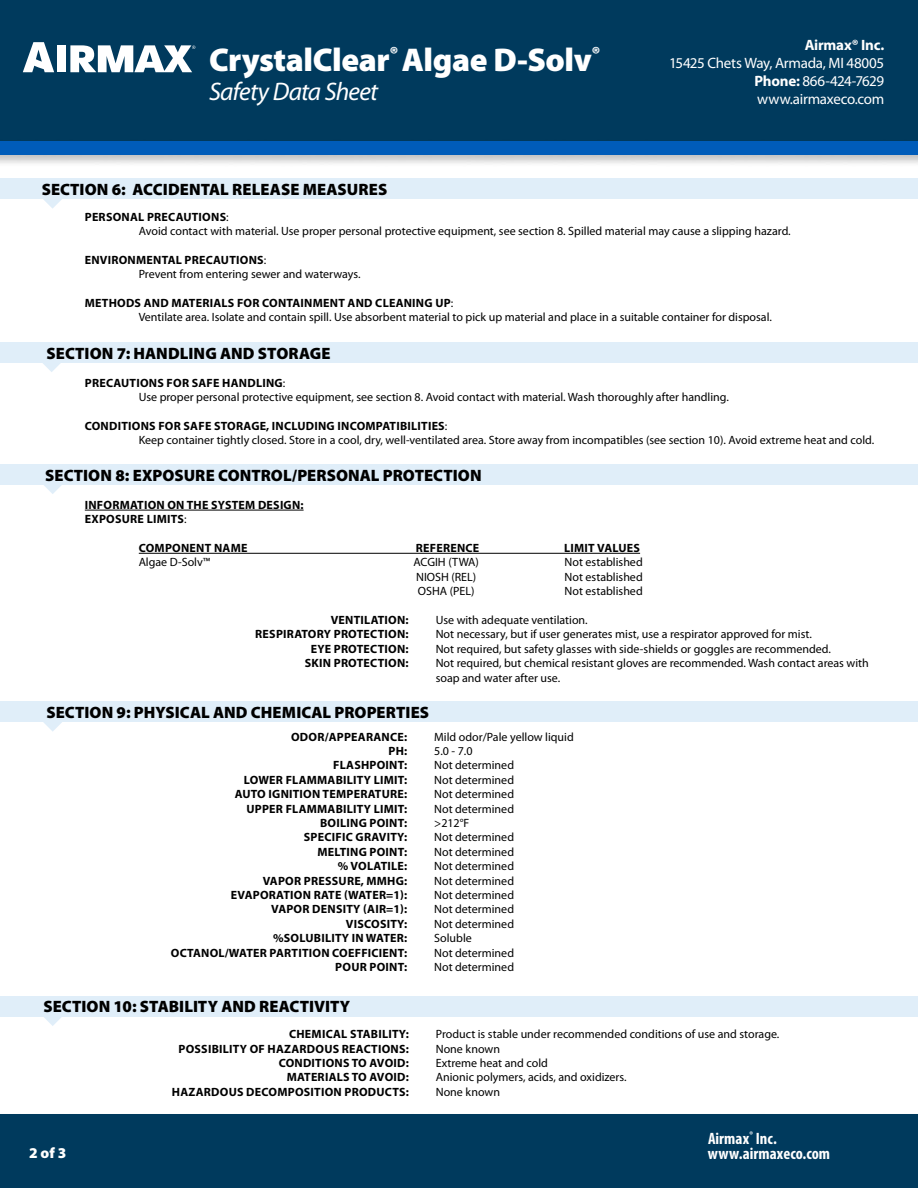
<style>
.page{position:relative;width:918px;height:1188px;background:#fff}
.page>*{position:absolute;margin:0;border:0;box-sizing:border-box;transform-origin:0 0}
.t1{font:900 33px "Myriad Pro";letter-spacing:-.015em;color:#fff}
.t2{font:italic 25.5px "Myriad Pro";letter-spacing:-.03em;color:#fff}
.t3{font:900 16.5px "Myriad Pro";letter-spacing:.005em;color:#000}
.t4{font:700 condensed 16.5px/15px "Myriad Pro";letter-spacing:.005em;color:#fff}
.t5{font:15px/18px "Myriad Pro";letter-spacing:-.02em;color:#fff;text-align:justify}
.t6{font:700 15px "Myriad Pro";letter-spacing:-.015em;color:#fff}
.t7{font:900 15px "Myriad Pro";color:#fff}
.t8{font:12px/14.4px "Myriad Pro";color:#000}
.t9{font:700 12px/14.4px "Myriad Pro";letter-spacing:.02em;color:#000}
.s1{font-weight:700}
.s2{font-weight:400}
</style>
<div class="page">
<div style="left:0;top:0;width:918px;height:155px;background:#003a5d"></div>
<div style="left:0;top:139px;width:918px;height:28px;background:#000;opacity:.25"></div>
<div style="left:0;top:141px;width:918px;height:14px;background:#005cb9"></div>
<div style="left:0;top:1114px;width:918px;height:74px;background:#003a5d"></div>
<svg style="left:23px;top:42px;width:31px;height:30px"></svg>
<div style="left:57px;top:45px;width:9px;height:27px;background:#fff"></div>
<svg style="left:70px;top:45px;width:125px;height:27px"></svg>
<div style="left:0;top:178px;width:918px;height:21px;background:#e0eef9"></div>
<svg style="left:43px;top:199px;width:19px;height:10px"></svg>
<div style="left:0;top:342px;width:918px;height:21px;background:#e0eef9"></div>
<svg style="left:43px;top:363px;width:18px;height:9px"></svg>
<div style="left:0;top:464px;width:918px;height:21px;background:#e0eef9"></div>
<svg style="left:44px;top:485px;width:18px;height:9px"></svg>
<hr style="left:85px;top:510px;width:219px;height:1px;background:#000">
<hr style="left:139px;top:553px;width:501px;height:1px;background:#000">
<div style="left:0;top:701px;width:918px;height:21px;background:#e0eef9"></div>
<svg style="left:43px;top:722px;width:19px;height:10px"></svg>
<div style="left:0;top:996px;width:918px;height:21px;background:#e0eef9"></div>
<svg style="left:44px;top:1017px;width:18px;height:9px"></svg>
<h1 class="t1" style="left:209px;top:38px;width:393px">CrystalClear<sup>®</sup> Algae D-Solv<sup>®</sup></h1>
<h2 class="t2" style="left:209px;top:75px;width:170px">Safety Data Sheet</h2>
<p class="t6" style="left:805px;top:35px;width:81px">Airmax® Inc.</p>
<p class="t5" style="left:755px;top:54px;width:131px;text-indent:-85px">15425 Chets Way, Armada, MI 48005<br><span class="s1">Phone:</span> 866-424-7629 www.airmaxeco.com</p>
<h3 class="t3" style="left:42px;top:178px;width:347px">SECTION 6: ACCIDENTAL RELEASE MEASURES</h3>
<p class="t8" style="left:139px;top:209px;width:654px;text-indent:-54px"><span class="s1">PERSONAL PRECAUTIONS</span>:<br>Avoid contact with material. Use proper personal protective equipment, see section 8. Spilled material may cause a slipping hazard.</p>
<p class="t8" style="left:139px;top:252px;width:223px;text-indent:-54px"><span class="s1">ENVIRONMENTAL PRECAUTIONS</span>:<br>Prevent from entering sewer and waterways.</p>
<p class="t8" style="left:139px;top:296px;width:635px;text-indent:-54px"><span class="s1">METHODS AND MATERIALS FOR CONTAINMENT AND CLEANING UP</span>:<br>Ventilate area. Isolate and contain spill. Use absorbent material to pick up material and place in a suitable container for disposal.</p>
<h3 class="t3" style="left:47px;top:342px;width:285px">SECTION 7: HANDLING AND STORAGE</h3>
<p class="t8" style="left:139px;top:375px;width:592px;text-indent:-54px"><span class="s1">PRECAUTIONS FOR SAFE HANDLING</span>:<br>Use proper personal protective equipment, see section 8. Avoid contact with material. Wash thoroughly after handling.</p>
<p class="t8" style="left:139px;top:419px;width:737px;text-indent:-54px"><span class="s1">CONDITIONS FOR SAFE STORAGE, INCLUDING INCOMPATIBILITIES</span>:<br>Keep container tightly closed. Store in a cool, dry, well-ventilated area. Store away from incompatibles (see section 10). Avoid extreme heat and cold.</p>
<h3 class="t3" style="left:45px;top:464px;width:438px">SECTION 8: EXPOSURE CONTROL/PERSONAL PROTECTION</h3>
<p class="t9" style="left:85px;top:497px;width:220px">INFORMATION ON THE SYSTEM DESIGN:<br>EXPOSURE LIMITS<span class="s2">:</span></p>
<p class="t9" style="left:139px;top:540px;width:110px">COMPONENT NAME</p>
<p class="t9" style="left:416px;top:540px;width:65px">REFERENCE</p>
<p class="t9" style="left:564px;top:540px;width:77px">LIMIT VALUES</p>
<p class="t8" style="left:139px;top:555px;width:73px">Algae D-Solv™</p>
<p class="t8" style="left:413px;top:555px;width:67px">ACGIH (TWA)</p>
<p class="t8" style="left:565px;top:555px;width:80px">Not established</p>
<p class="t8" style="left:416px;top:569px;width:62px">NIOSH (REL)</p>
<p class="t8" style="left:565px;top:569px;width:80px">Not established</p>
<p class="t8" style="left:418px;top:584px;width:58px">OSHA (PEL)</p>
<p class="t8" style="left:565px;top:584px;width:80px">Not established</p>
<p class="t9" style="left:331px;top:612px;width:79px">VENTILATION:</p>
<p class="t8" style="left:436px;top:613px;width:154px">Use with adequate ventilation.</p>
<p class="t9" style="left:255px;top:627px;width:155px">RESPIRATORY PROTECTION:</p>
<p class="t8" style="left:436px;top:627px;width:378px">Not necessary, but if user generates mist, use a respirator approved for mist.</p>
<p class="t9" style="left:311px;top:641px;width:99px">EYE PROTECTION:</p>
<p class="t8" style="left:436px;top:641px;width:397px">Not required, but safety glasses with side-shields or goggles are recommended.</p>
<p class="t9" style="left:305px;top:656px;width:105px">SKIN PROTECTION:</p>
<p class="t8" style="left:436px;top:656px;width:435px">Not required, but chemical resistant gloves are recommended. Wash contact areas with soap and water after use.</p>
<h3 class="t3" style="left:46px;top:701px;width:384px">SECTION 9: PHYSICAL AND CHEMICAL PROPERTIES</h3>
<p class="t9" style="left:291px;top:729px;width:118px">ODOR/APPEARANCE:</p>
<p class="t8" style="left:434px;top:729px;width:141px">Mild odor/Pale yellow liquid</p>
<p class="t9" style="left:388px;top:743px;width:20px">PH:</p>
<p class="t8" style="left:434px;top:744px;width:40px">5.0 - 7.0</p>
<p class="t9" style="left:333px;top:758px;width:75px">FLASHPOINT:</p>
<p class="t8" style="left:434px;top:758px;width:81px">Not determined</p>
<p class="t9" style="left:244px;top:772px;width:165px">LOWER FLAMMABILITY LIMIT:</p>
<p class="t8" style="left:434px;top:772px;width:81px">Not determined</p>
<p class="t9" style="left:235px;top:787px;width:174px">AUTO IGNITION TEMPERATURE:</p>
<p class="t8" style="left:434px;top:787px;width:81px">Not determined</p>
<p class="t9" style="left:246px;top:801px;width:162px">UPPER FLAMMABILITY LIMIT:</p>
<p class="t8" style="left:434px;top:801px;width:81px">Not determined</p>
<p class="t9" style="left:320px;top:815px;width:89px">BOILING POINT:</p>
<p class="t8" style="left:434px;top:816px;width:37px">&gt;212°F</p>
<p class="t9" style="left:304px;top:830px;width:105px">SPECIFIC GRAVITY:</p>
<p class="t8" style="left:434px;top:830px;width:81px">Not determined</p>
<p class="t9" style="left:318px;top:844px;width:91px">MELTING POINT:</p>
<p class="t8" style="left:434px;top:844px;width:81px">Not determined</p>
<p class="t9" style="left:338px;top:859px;width:71px">% VOLATILE:</p>
<p class="t8" style="left:434px;top:859px;width:81px">Not determined</p>
<p class="t9" style="left:263px;top:873px;width:146px">VAPOR PRESSURE, MMHG:</p>
<p class="t8" style="left:434px;top:873px;width:81px">Not determined</p>
<p class="t9" style="left:231px;top:887px;width:178px">EVAPORATION RATE (WATER=1):</p>
<p class="t8" style="left:434px;top:888px;width:81px">Not determined</p>
<p class="t9" style="left:271px;top:902px;width:138px">VAPOR DENSITY (AIR=1):</p>
<p class="t8" style="left:434px;top:902px;width:81px">Not determined</p>
<p class="t9" style="left:346px;top:916px;width:63px">VISCOSITY:</p>
<p class="t8" style="left:434px;top:916px;width:81px">Not determined</p>
<p class="t9" style="left:273px;top:931px;width:135px">%SOLUBILITY IN WATER:</p>
<p class="t8" style="left:434px;top:931px;width:39px">Soluble</p>
<p class="t9" style="left:171px;top:945px;width:238px">OCTANOL/WATER PARTITION COEFFICIENT:</p>
<p class="t8" style="left:434px;top:945px;width:81px">Not determined</p>
<p class="t9" style="left:335px;top:959px;width:73px">POUR POINT:</p>
<p class="t8" style="left:434px;top:960px;width:81px">Not determined</p>
<h3 class="t3" style="left:44px;top:996px;width:308px">SECTION 10: STABILITY AND REACTIVITY</h3>
<p class="t9" style="left:289px;top:1027px;width:121px">CHEMICAL STABILITY:</p>
<p class="t8" style="left:436px;top:1027px;width:345px">Product is stable under recommended conditions of use and storage.</p>
<p class="t9" style="left:179px;top:1041px;width:232px">POSSIBILITY OF HAZARDOUS REACTIONS:</p>
<p class="t8" style="left:436px;top:1041px;width:66px">None known</p>
<p class="t9" style="left:279px;top:1055px;width:132px">CONDITIONS TO AVOID:</p>
<p class="t8" style="left:436px;top:1056px;width:114px">Extreme heat and cold</p>
<p class="t9" style="left:287px;top:1070px;width:124px">MATERIALS TO AVOID:</p>
<p class="t8" style="left:436px;top:1070px;width:192px">Anionic polymers, acids, and oxidizers.</p>
<p class="t9" style="left:172px;top:1084px;width:238px">HAZARDOUS DECOMPOSITION PRODUCTS:</p>
<p class="t8" style="left:436px;top:1084px;width:66px">None known</p>
<p class="t7" style="left:29px;top:1143px;width:39px">2 of 3</p>
<h3 class="t4" style="left:708px;top:1130px;width:124px">Airmax<sup>®</sup> Inc. www.airmaxeco.com</h3>
</div>
